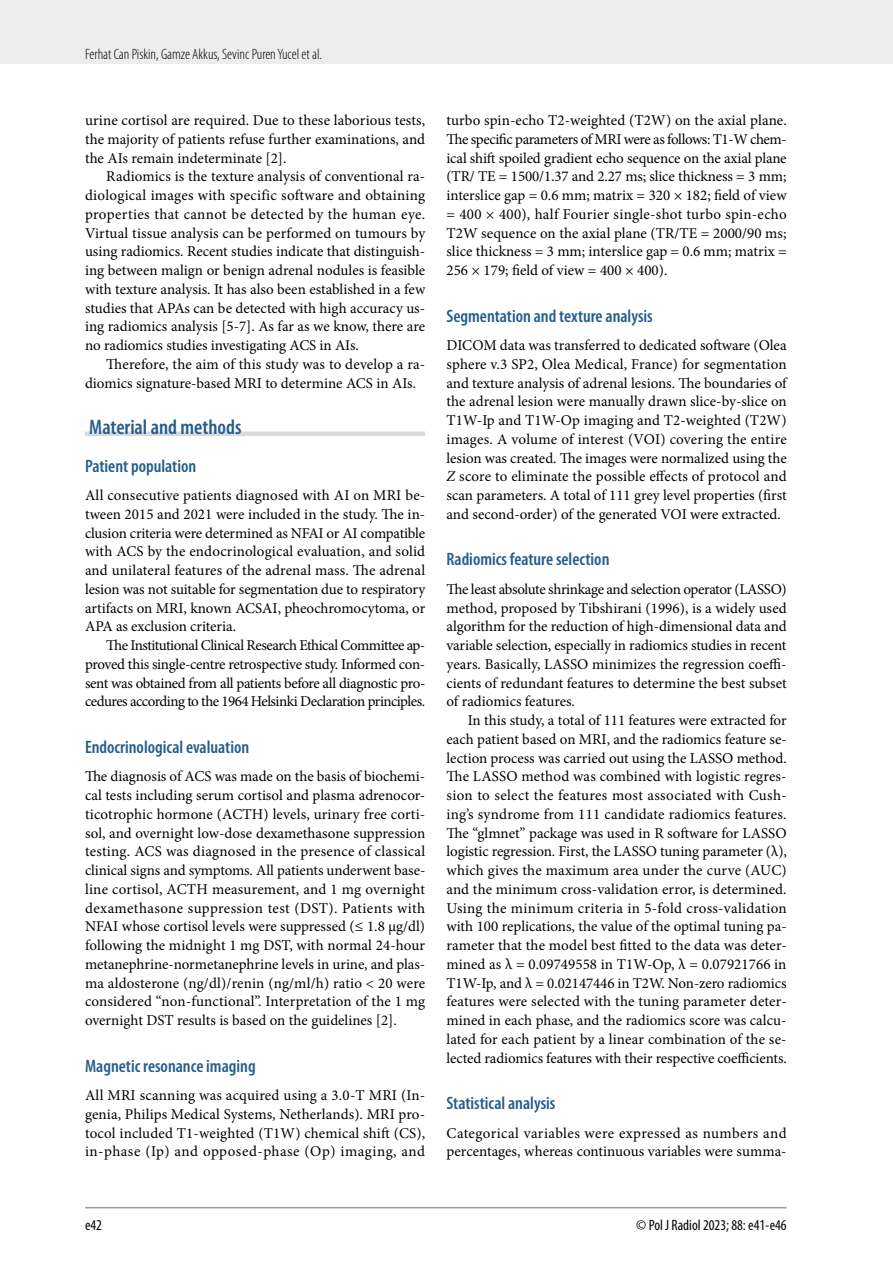
<style>
.page{position:relative;width:893px;height:1263px;background:#fff}
.page>*{position:absolute;margin:0;border:0;box-sizing:border-box;transform-origin:0 0}
.t1{font:600 condensed 21px "Myriad Pro";color:#245d8c}
.t2{font:600 condensed 18px "Myriad Pro";color:#245d8c}
.t3{font:15px/18.8px "Minion Pro";color:#000;text-align:justify}
.t4{font:300 condensed 15px "Myriad Pro";color:#000}
.t5{font:condensed 15px "Myriad Pro";color:#000}
.s1{font-style:italic}
</style>
<div class="page">
<div style="left:0;top:0;width:893px;height:64px;background:#ededed"></div>
<hr style="left:85px;top:1207px;width:702px;height:1px;background:#9d9d9c">
<div style="left:85px;top:431px;width:340px;height:5px;background:#dadada"></div>
<p class="t4" style="left:85px;top:45px;width:238px">Ferhat Can Piskin, Gamze Akkus, Sevinc Puren Yucel et al.</p>
<p class="t3" style="left:85px;top:111px;width:342px">urine cortisol are required. Due to these laborious tests, the majority of patients refuse further examinations, and the AIs remain indeterminate [2].</p>
<p class="t3" style="left:85px;top:167px;width:342px;text-indent:21px">Radiomics is the texture analysis of conventional ra&shy;diological images with specific software and obtaining properties that cannot be detected by the human eye.<br>Virtual tissue analysis can be performed on tumours by using radiomics. Recent studies indicate that distinguish&shy;ing between malign or benign adrenal nodules is feasible with texture analysis. It has also been established in a few studies that APAs can be detected with high accuracy us&shy;ing radiomics analysis [5-7]. As far as we know, there are no radiomics studies investigating ACS in AIs.</p>
<p class="t3" style="left:85px;top:355px;width:342px;text-indent:21px">Therefore, the aim of this study was to develop a ra&shy;diomics signature-based MRI to determine ACS in AIs.</p>
<h1 class="t1" style="left:89px;top:414px;width:154px">Material and methods</h1>
<p class="t2" style="left:85px;top:454px;width:113px">Patient population</p>
<p class="t3" style="left:85px;top:486px;width:342px">All consecutive patients diagnosed with AI on MRI be&shy;tween 2015 and 2021 were included in the study. The in&shy;clusion criteria were determined as NFAI or AI compatible with ACS by the endocrinological evaluation, and solid and unilateral features of the adrenal mass. The adrenal lesion was not suitable for segmentation due to respiratory artifacts on MRI, known ACSAI, pheochromocytoma, or APA as exclusion criteria.</p>
<p class="t3" style="left:85px;top:636px;width:342px;text-indent:21px">The Institutional Clinical Research Ethical Committee ap&shy;proved this single-centre retrospective study. Informed con&shy;sent was obtained from all patients before all diagnostic pro&shy;cedures according to the 1964 Helsinki Declaration principles.</p>
<p class="t2" style="left:85px;top:736px;width:166px">Endocrinological evaluation</p>
<p class="t3" style="left:85px;top:767px;width:342px">The diagnosis of ACS was made on the basis of biochemi&shy;cal tests including serum cortisol and plasma adrenocor&shy;ticotrophic hormone (ACTH) levels, urinary free corti&shy;sol, and overnight low-dose dexamethasone suppression testing. ACS was diagnosed in the presence of classical clinical signs and symptoms. All patients underwent base&shy;line cortisol, ACTH measurement, and 1 mg overnight dexamethasone suppression test (DST). Patients with NFAI whose cortisol levels were suppressed (≤ 1.8 µg/dl) following the midnight 1 mg DST, with normal 24-hour metanephrine-normetanephrine levels in urine, and plas&shy;ma aldosterone (ng/dl)/renin (ng/ml/h) ratio &lt; 20 were considered “non-functional”. Interpretation of the 1 mg overnight DST results is based on the guidelines [2].</p>
<p class="t2" style="left:85px;top:1054px;width:172px">Magnetic resonance imaging</p>
<p class="t3" style="left:85px;top:1086px;width:342px">All MRI scanning was acquired using a 3.0-T MRI (In&shy;genia, Philips Medical Systems, Netherlands). MRI pro&shy;tocol included T1-weighted (T1W) chemical shift (CS), in-phase (Ip) and opposed-phase (Op) imaging, and</p>
<p class="t3" style="left:446px;top:111px;width:342px">turbo spin-echo T2-weighted (T2W) on the axial plane.<br>The specific parameters of MRI were as follows: T1-W chem&shy;ical shift spoiled gradient echo sequence on the axial plane (TR/ TE = 1500/1.37 and 2.27 ms; slice thickness = 3 mm; interslice gap = 0.6 mm; matrix = 320 × 182; field of view = 400 × 400), half Fourier single-shot turbo spin-echo T2W sequence on the axial plane (TR/TE = 2000/90 ms; slice thickness = 3 mm; interslice gap = 0.6 mm; matrix = 256 × 179; field of view = 400 × 400).</p>
<p class="t2" style="left:446px;top:304px;width:208px">Segmentation and texture analysis</p>
<p class="t3" style="left:446px;top:336px;width:342px">DICOM data was transferred to dedicated software (Olea sphere v.3 SP2, Olea Medical, France) for segmentation and texture analysis of adrenal lesions. The boundaries of the adrenal lesion were manually drawn slice-by-slice on T1W-Ip and T1W-Op imaging and T2-weighted (T2W) images. A volume of interest (VOI) covering the entire lesion was created. The images were normalized using the <span class="s1">Z</span> score to eliminate the possible effects of protocol and scan parameters. A total of 111 grey level properties (first and second-order) of the generated VOI were extracted.</p>
<p class="t2" style="left:446px;top:548px;width:164px">Radiomics feature selection</p>
<p class="t3" style="left:446px;top:580px;width:342px">The least absolute shrinkage and selection operator (LASSO) method, proposed by Tibshirani (1996), is a widely used algorithm for the reduction of high-dimensional data and variable selection, especially in radiomics studies in recent years. Basically, LASSO minimizes the regression coeffi&shy;cients of redundant features to determine the best subset of radiomics features.</p>
<p class="t3" style="left:446px;top:711px;width:342px;text-indent:21px">In this study, a total of 111 features were extracted for each patient based on MRI, and the radiomics feature se&shy;lection process was carried out using the LASSO method.<br>The LASSO method was combined with logistic regres&shy;sion to select the features most associated with Cush&shy;ing’s syndrome from 111 candidate radiomics features.<br>The “glmnet” package was used in R software for LASSO logistic regression. First, the LASSO tuning parameter (λ), which gives the maximum area under the curve (AUC) and the minimum cross-validation error, is determined.<br>Using the minimum criteria in 5-fold cross-validation with 100 replications, the value of the optimal tuning pa&shy;rameter that the model best fitted to the data was deter&shy;mined as λ = 0.09749558 in T1W-Op, λ = 0.07921766 in T1W-Ip, and λ = 0.02147446 in T2W. Non-zero radiomics features were selected with the tuning parameter deter&shy;mined in each phase, and the radiomics score was calcu&shy;lated for each patient by a linear combination of the se&shy;lected radiomics features with their respective coefficients.</p>
<p class="t2" style="left:446px;top:1092px;width:110px">Statistical analysis</p>
<p class="t3" style="left:446px;top:1123px;width:342px">Categorical variables were expressed as numbers and percentages, whereas continuous variables were summa-</p>
<p class="t5" style="left:85px;top:1216px;width:18px">e42</p>
<p class="t5" style="left:636px;top:1216px;width:152px">© Pol J Radiol 2023; 88: e41-e46</p>
</div>
